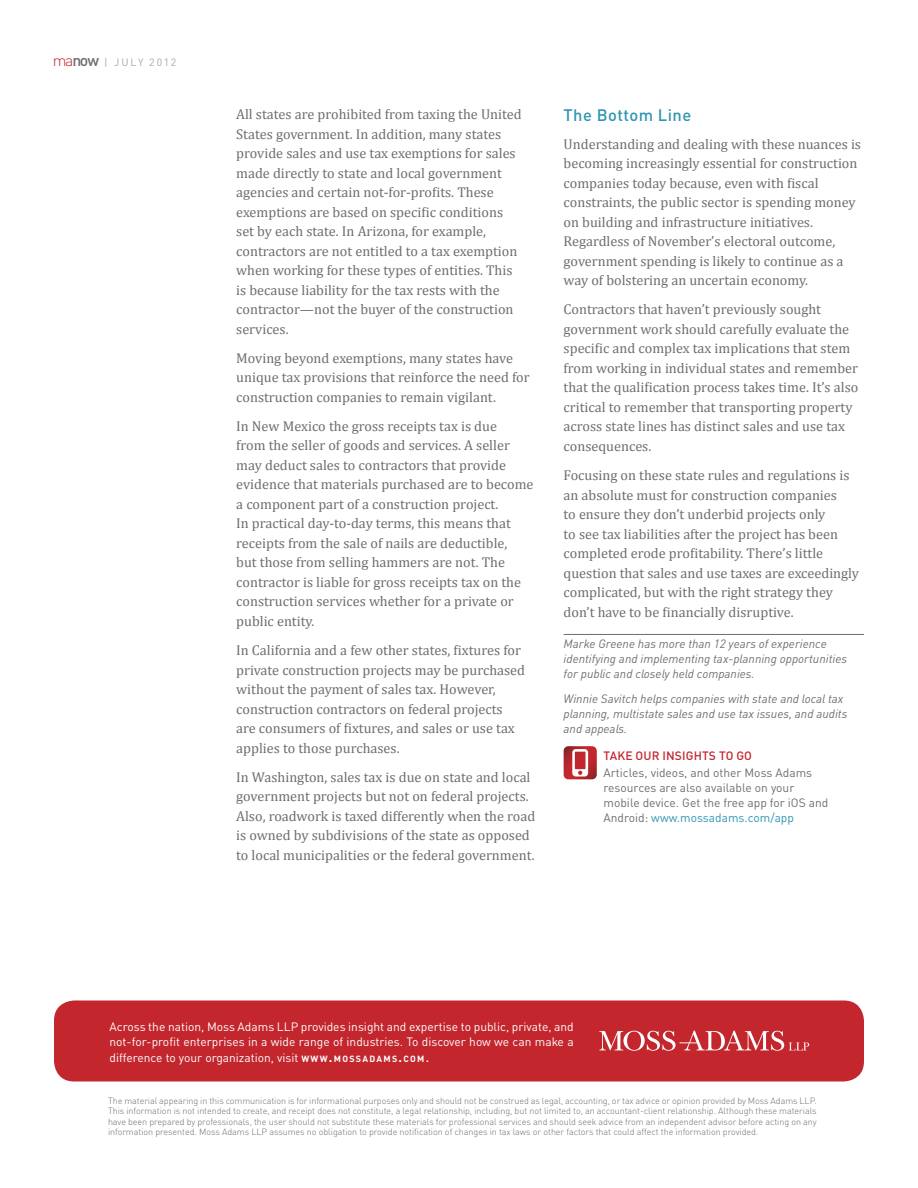
<style>
.page{position:relative;width:918px;height:1188px;background:#fff}
.page>*{position:absolute;margin:0;border:0;box-sizing:border-box;transform-origin:0 0}
.t1{font:500 16.5px "DINOT";letter-spacing:.025em;color:#3095b4}
.t2{font:14.25px/19.5px "Cambria";color:#6d6e71}
.t3{font:italic 12px/15px "DINOT";color:#6d6e71}
.t4{font:12px/15.8px "DINOT";color:#fff;text-align:justify}
.t5{font:12px/15px "DINOT";color:#6d6e71}
.t6{font:500 12px "DINOT";letter-spacing:.01em;color:#c4262e}
.t7{font:10.5px "DINOT";letter-spacing:.17em;color:#a7a8aa}
.t8{font:300 9px/10.5px "DINOT";letter-spacing:-.005em;color:#6d6e71;text-align:justify}
.s1{font-weight:300;font-size:15.75px;color:#c4262e}
.s2{font-weight:500;font-size:15.75px;color:#6d6e71}
.s3{color:#3095b4}
.s4{font-weight:700;font-size:8.85px}
.s5{font-weight:700;font-size:12.75px}
.s6{font-weight:500}
</style>
<div class="page">
<div style="left:54px;top:1000px;width:810px;height:82px;background:#c4262e;border-radius:20px"></div>
<svg style="left:599px;top:1031px;width:210px;height:20px"></svg>
<hr style="left:564px;top:634px;width:300px;height:1px;background:#6d6e71">
<svg style="left:564px;top:746px;width:33px;height:33px"></svg>
<p class="t7" style="left:53px;top:56px;width:125px"><span class="s1">ma</span><span class="s2">NOW</span> | July 2012</p>
<p class="t2" style="left:236px;top:104px;width:287px">All states are prohibited from taxing the United States government. In addition, many states provide sales and use tax exemptions for sales made directly to state and local government agencies and certain not-for-profits. These exemptions are based on specific conditions set by each state. In Arizona, for example, contractors are not entitled to a tax exemption when working for these types of entities. This is because liability for the tax rests with the contractor—not the buyer of the construction services.</p>
<p class="t2" style="left:236px;top:348px;width:295px">Moving beyond exemptions, many states have unique tax provisions that reinforce the need for construction companies to remain vigilant.</p>
<p class="t2" style="left:236px;top:416px;width:299px">In New Mexico the gross receipts tax is due<br>from the seller of goods and services. A seller may deduct sales to contractors that provide evidence that materials purchased are to become a component part of a construction project.<br>In practical day-to-day terms, this means that receipts from the sale of nails are deductible,<br>but those from selling hammers are not. The contractor is liable for gross receipts tax on the construction services whether for a private or public entity.</p>
<p class="t2" style="left:236px;top:640px;width:290px">In California and a few other states, fixtures for private construction projects may be purchased without the payment of sales tax. However, construction contractors on federal projects are consumers of fixtures, and sales or use tax applies to those purchases.</p>
<p class="t2" style="left:236px;top:767px;width:301px">In Washington, sales tax is due on state and local government projects but not on federal projects.<br>Also, roadwork is taxed differently when the road is owned by subdivisions of the state as opposed to local municipalities or the federal government.</p>
<p class="t1" style="left:564px;top:104px;width:129px">THE BOTTOM LINE</p>
<p class="t2" style="left:564px;top:134px;width:299px">Understanding and dealing with these nuances is becoming increasingly essential for construction companies today because, even with fiscal constraints, the public sector is spending money on building and infrastructure initiatives.<br>Regardless of November’s electoral outcome, government spending is likely to continue as a way of bolstering an uncertain economy.</p>
<p class="t2" style="left:564px;top:300px;width:296px">Contractors that haven’t previously sought government work should carefully evaluate the specific and complex tax implications that stem from working in individual states and remember that the qualification process takes time. It’s also critical to remember that transporting property across state lines has distinct sales and use tax consequences.</p>
<p class="t2" style="left:564px;top:465px;width:297px">Focusing on these state rules and regulations is an absolute must for construction companies<br>to ensure they don’t underbid projects only<br>to see tax liabilities after the project has been completed erode profitability. There’s little question that sales and use taxes are exceedingly complicated, but with the right strategy they don’t have to be financially disruptive.</p>
<p class="t3" style="left:564px;top:636px;width:285px">Marke Greene has more than 12 years of experience identifying and implementing tax-planning opportunities for public and closely held companies.</p>
<p class="t3" style="left:564px;top:691px;width:285px">Winnie Savitch helps companies with state and local tax planning, multistate sales and use tax issues, and audits and appeals.</p>
<p class="t6" style="left:604px;top:748px;width:150px">TAKE OUR INSIGHTS TO GO</p>
<p class="t5" style="left:604px;top:765px;width:226px">Articles, videos, and other Moss Adams resources are also available on your mobile device. Get the free app for iOS and Android: <span class="s3">www.mossadams.com/app</span></p>
<p class="t4" style="left:110px;top:1018px;width:466px">Across the nation, Moss Adams LLP provides insight and expertise to public, private, and not-for-profit enterprises in a wide range of industries. To discover how we can make a difference to your organization, visit <span class="s4">WWW</span><span class="s5">.</span> <span class="s4">M O S S A D A M S</span><span class="s5">.</span><span class="s4">C O M</span> <span class="s6">.</span></p>
<p class="t8" style="left:108px;top:1095px;width:710px">The material appearing in this communication is for informational purposes only and should not be construed as legal, accounting, or tax advice or opinion provided by Moss Adams LLP.<br>This information is not intended to create, and receipt does not constitute, a legal relationship, including, but not limited to, an accountant-client relationship. Although these materials have been prepared by professionals, the user should not substitute these materials for professional services and should seek advice from an independent advisor before acting on any information presented. Moss Adams LLP assumes no obligation to provide notification of changes in tax laws or other factors that could affect the information provided.</p>
</div>
